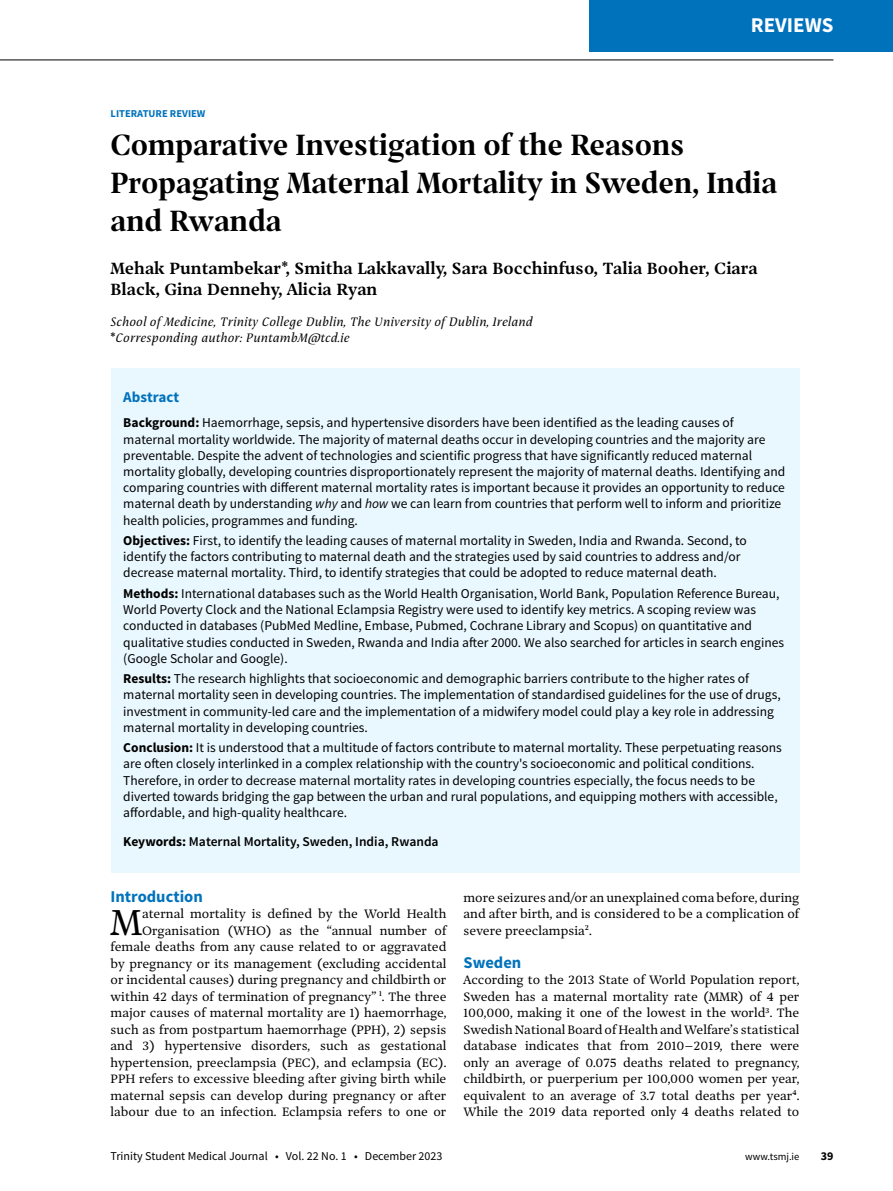
<style>
.page{position:relative;width:893px;height:1191px;background:#fff}
.page>*{position:absolute;margin:0;border:0;box-sizing:border-box;transform-origin:0 0}
.t1{font:40.05px "Prospectus Pro SDEMO";color:#000}
.t2{font:700 31.5px/37.8px "Prospectus Pro MDEMO";color:#000}
.t3{font:700 21px "Source Sans Pro";color:#fff}
.t4{font:700 18px/21.6px "Prospectus Pro SDEMO";color:#000}
.t5{font:700 16.5px "Source Sans Pro";color:#0072bc}
.t6{font:700 15px "Source Sans Pro";color:#0072bc}
.t7{font:13.5px/16.2px "Source Sans Pro";color:#000}
.t8{font:13.5px/16.5px "Prospectus Pro SDEMO";color:#000;text-align:justify}
.t9{font:italic 13.5px/16.2px "Prospectus Pro SDEMO";color:#000}
.t10{font:600 13.5px "Source Sans Pro";color:#000}
.t11{font:12px "Source Sans Pro";color:#000}
.t12{font:700 12px "Source Sans Pro";color:#000}
.t13{font:700 10.5px "Source Sans Pro";color:#0072bc}
.t14{font:10.5px "Source Sans Pro";color:#000}
.s1{font-weight:700;font-style:normal}
.s2{font-weight:700}
.s3{font-style:italic}
</style>
<div class="page">
<hr style="left:0;top:60px;width:833px;height:1px;background:#000">
<div style="left:590px;top:0;width:303px;height:52px;background:#0072bc"></div>
<div style="left:111px;top:369px;width:688px;height:504px;background:#e9f7fe"></div>
<h3 class="t3" style="left:751px;top:12px;width:84px">REVIEWS</h3>
<p class="t13" style="left:111px;top:107px;width:96px">LITERATURE REVIEW</p>
<h2 class="t2" style="left:111px;top:125px;width:668px">Comparative Investigation of the Reasons<br>Propagating Maternal Mortality in Sweden, India and Rwanda</h2>
<h3 class="t4" style="left:111px;top:256px;width:649px">Mehak Puntambekar*, Smitha Lakkavally, Sara Bocchinfuso, Talia Booher, Ciara<br>Black, Gina Dennehy, Alicia Ryan</h3>
<p class="t9" style="left:111px;top:313px;width:424px">School of Medicine, Trinity College Dublin, The University of Dublin, Ireland <span class="s1">*</span>Corresponding author: PuntambM@tcd.ie</p>
<p class="t6" style="left:123px;top:388px;width:57px">Abstract</p>
<p class="t7" style="left:123px;top:415px;width:663px"><span class="s2">Background:</span> Haemorrhage, sepsis, and hypertensive disorders have been identified as the leading causes of maternal mortality worldwide. The majority of maternal deaths occur in developing countries and the majority are preventable. Despite the advent of technologies and scientific progress that have significantly reduced maternal mortality globally, developing countries disproportionately represent the majority of maternal deaths. Identifying and comparing countries with different maternal mortality rates is important because it provides an opportunity to reduce maternal death by understanding <span class="s3">why</span> and <span class="s3">how</span> we can learn from countries that perform well to inform and prioritize health policies, programmes and funding.</p>
<p class="t7" style="left:123px;top:532px;width:625px"><span class="s2">Objectives:</span> First, to identify the leading causes of maternal mortality in Sweden, India and Rwanda. Second, to identify the factors contributing to maternal death and the strategies used by said countries to address and/or decrease maternal mortality. Third, to identify strategies that could be adopted to reduce maternal death.</p>
<p class="t7" style="left:123px;top:585px;width:662px"><span class="s2">Methods:</span> International databases such as the World Health Organisation, World Bank, Population Reference Bureau, World Poverty Clock and the National Eclampsia Registry were used to identify key metrics. A scoping review was conducted in databases (PubMed Medline, Embase, Pubmed, Cochrane Library and Scopus) on quantitative and qualitative studies conducted in Sweden, Rwanda and India after 2000. We also searched for articles in search engines (Google Scholar and Google).</p>
<p class="t7" style="left:123px;top:671px;width:659px"><span class="s2">Results:</span> The research highlights that socioeconomic and demographic barriers contribute to the higher rates of maternal mortality seen in developing countries. The implementation of standardised guidelines for the use of drugs, investment in community-led care and the implementation of a midwifery model could play a key role in addressing maternal mortality in developing countries.</p>
<p class="t7" style="left:123px;top:740px;width:660px"><span class="s2">Conclusion:</span> It is understood that a multitude of factors contribute to maternal mortality. These perpetuating reasons are often closely interlinked in a complex relationship with the country's socioeconomic and political conditions.<br>Therefore, in order to decrease maternal mortality rates in developing countries especially, the focus needs to be diverted towards bridging the gap between the urban and rural populations, and equipping mothers with accessible, affordable, and high-quality healthcare.</p>
<p class="t10" style="left:123px;top:833px;width:317px"><span class="s2">Keywords:</span> Maternal Mortality, Sweden, India, Rwanda</p>
<p class="t5" style="left:111px;top:885px;width:94px">Introduction</p>
<h1 class="t1" style="left:111px;top:892px;width:33px">M</h1>
<p class="t8" style="left:111px;top:905px;width:337px;text-align:right">aternal mortality is defined by the World Health Organisation (WHO) as the “annual number of female deaths from any cause related to or aggravated by pregnancy or its management (excluding accidental or incidental causes) during pregnancy and childbirth or within 42 days of termination of pregnancy” <sup>1</sup>. The three major causes of maternal mortality are 1) haemorrhage, such as from postpartum haemorrhage (PPH), 2) sepsis and 3) hypertensive disorders, such as gestational hypertension, preeclampsia (PEC), and eclampsia (EC).<br>PPH refers to excessive bleeding after giving birth while maternal sepsis can develop during pregnancy or after labour due to an infection. Eclampsia refers to one or</p>
<p class="t8" style="left:463px;top:889px;width:337px">more seizures and/or an unexplained coma before, during and after birth, and is considered to be a complication of severe preeclampsia<sup>2</sup>.</p>
<p class="t5" style="left:463px;top:951px;width:59px">Sweden</p>
<p class="t8" style="left:463px;top:971px;width:337px">According to the 2013 State of World Population report, Sweden has a maternal mortality rate (MMR) of 4 per 100,000, making it one of the lowest in the world<sup>3</sup>. The Swedish National Board of Health and Welfare’s statistical database indicates that from 2010–2019, there were only an average of 0.075 deaths related to pregnancy, childbirth, or puerperium per 100,000 women per year, equivalent to an average of 3.7 total deaths per year<sup>4</sup>.<br>While the 2019 data reported only 4 deaths related to</p>
<p class="t11" style="left:111px;top:1148px;width:333px">Trinity Student Medical Journal • Vol. 22 No. 1 • December 2023</p>
<p class="t14" style="left:745px;top:1150px;width:56px">www.tsmj.ie</p>
<p class="t12" style="left:821px;top:1148px;width:14px">39</p>
</div>
